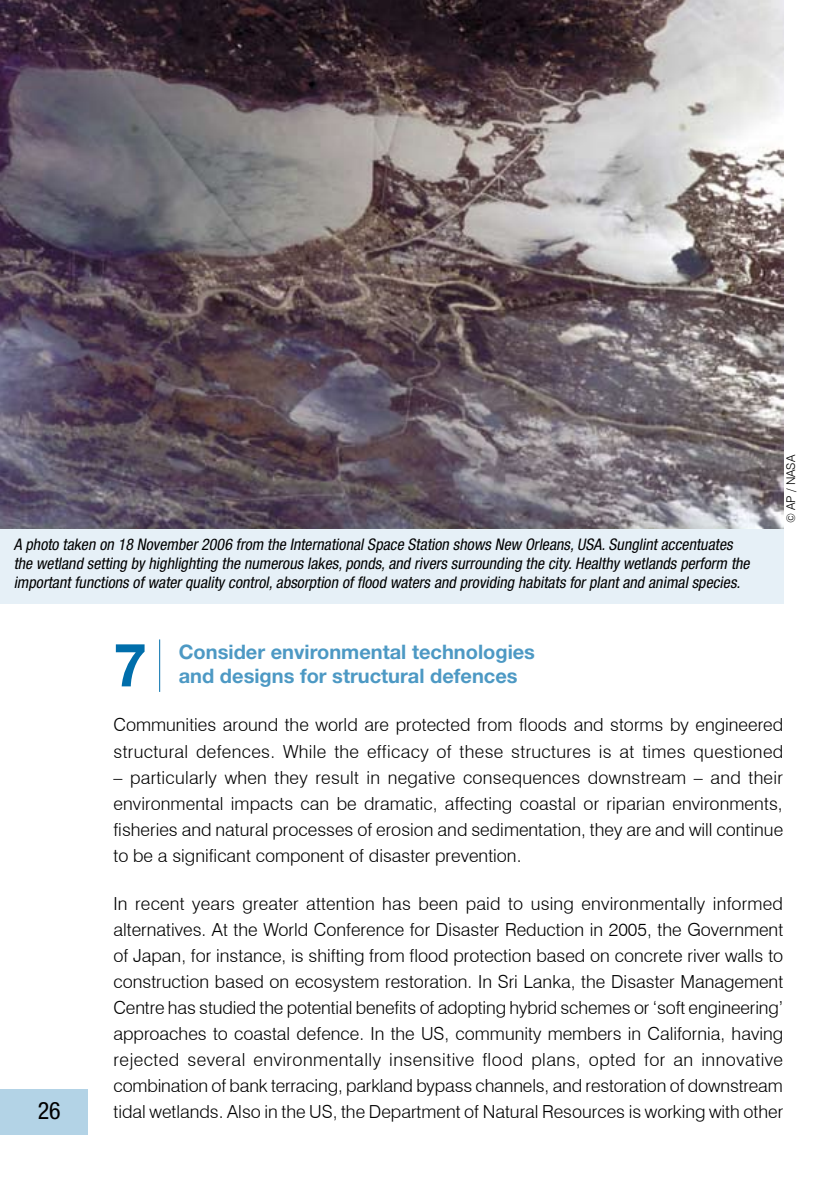
<style>
.page{position:relative;width:840px;height:1191px;background:#fff}
.page>*{position:absolute;margin:0;border:0;box-sizing:border-box;transform-origin:0 0}
.t1{font:700 60px "Helvetica Neue";color:#006eab}
.t2{font:condensed 24px "Helvetica Neue";color:#000}
.t3{font:700 20px/24px "Helvetica Neue";color:#4d99c4}
.t4{font:300 18px/26px "Swiss 721 BT";color:#000;text-align:justify}
.t5{font:italic condensed 16px/19.2px "Helvetica Neue";color:#000}
.t6{font:300 12px "Swiss 721 BT";letter-spacing:-.005em;color:#000}
</style>
<div class="page">
<div style="left:0;top:1089px;width:87px;height:45px;background:#b3d3e6"></div>
<div style="left:0;top:529px;width:782px;height:75px;background:#e6f0f7"></div>
<hr style="left:159px;top:639px;width:1px;height:53px;background:#006eab">
<img style="left:0;top:0;width:782px;height:529px">
<p class="t5" style="left:14px;top:534px;width:740px">A photo taken on 18 November2006 from the InternationalSpace Station shows New Orleans,USA.Sunglintaccentuates the wetland setting by highlighting the numerous lakes,ponds,and rivers surrounding the city.Healthy wetlands perform the importantfunctions ofwaterquality control,absorption offlood waters and providing habitats forplantand animalspecies.</p>
<p class="t6" style="left:783px;top:523px;width:70px;rotate:-90deg">© AP / NASA</p>
<h2 class="t2" style="left:38px;top:1096px;width:23px">26</h2>
<p class="t3" style="left:179px;top:639px;width:357px">Consider environmental technologies and designs for structural defences</p>
<p class="t4" style="left:113px;top:712px;width:671px">Communities around the world are protected from floods and storms by engineered structural defences. While the efficacy of these structures is at times questioned</p>
<p class="t4" style="left:113px;top:764px;width:670px">– particularly when they result in negative consequences downstream – and their environmental impacts can be dramatic, affecting coastal or riparian environments, fisheries and natural processes of erosion and sedimentation, they are and will continue to be a significant component of disaster prevention.</p>
<p class="t4" style="left:113px;top:890px;width:671px">I n recent years greater attention has been paid to using environmentally informed alternatives. At the World Conference for Disaster Reduction in 2005, the Government of Japan, for instance, is shifting from flood protection based on concrete river walls to construction based on ecosystem restoration. I n Sri Lanka, the Disaster Management Centre has studied the potential benefits of adopting hybrid schemes or ‘soft engineering’ approaches to coastal defence. I n the US, community members in California, having rejected several environmentally insensitive flood plans, opted for an innovative combination of bank terracing, parkland bypass channels, and restoration of downstream tidal wetlands. Also in the US, the Department of Natural Resources is working with other</p>
<h1 class="t1" style="left:113px;top:628px;width:35px">7</h1>
</div>
